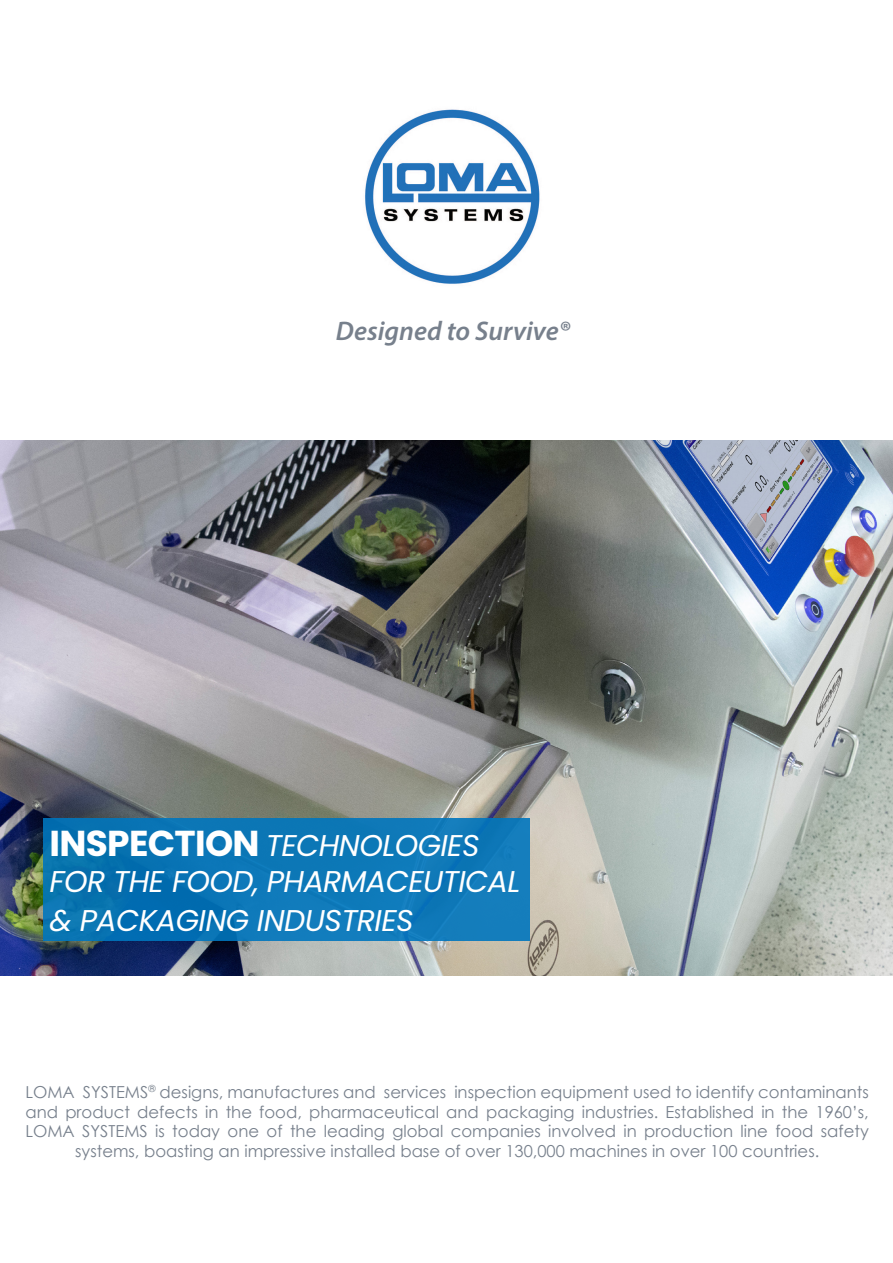
<style>
.page{position:relative;width:893px;height:1263px;background:#fff}
.page>*{position:absolute;margin:0;border:0;box-sizing:border-box;transform-origin:0 0}
.t1{font:italic 30px/36px "Poppins";letter-spacing:-.02em;color:#fff}
.t2{font:italic 600 27px "Myriad Pro";color:#77808c}
.t3{font:16.5px/19.8px "Century Gothic";color:#77808c;text-align:center}
.s1{font-weight:700;font-style:normal;font-size:36px}
</style>
<div class="page">
<img style="left:365px;top:109px;width:175px;height:175px">
<img style="left:0;top:440px;width:893px;height:535px">
<div style="left:44px;top:818px;width:486px;height:122px;background:#0c77b6"></div>
<p class="t2" style="left:336px;top:314px;width:235px">Designed to Survive®</p>
<p class="t1" style="left:50px;top:827px;width:472px"><span class="s1">INSPECTION</span> TECHNOLOGIES<br>FOR THE FOOD, PHARMACEUTICAL</p>
<p class="t1" style="left:50px;top:903px;width:365px">&amp; PACKAGING INDUSTRIES</p>
<p class="t3" style="left:26px;top:1082px;width:845px">LOMA SYSTEMS<sup>®</sup> designs, manufactures and services inspection equipment used to identify contaminants and product defects in the food, pharmaceutical and packaging industries. Established in the 1960’s, LOMA SYSTEMS is today one of the leading global companies involved in production line food safety systems, boasting an impressive installed base of over 130,000 machines in over 100 countries.</p>
</div>
